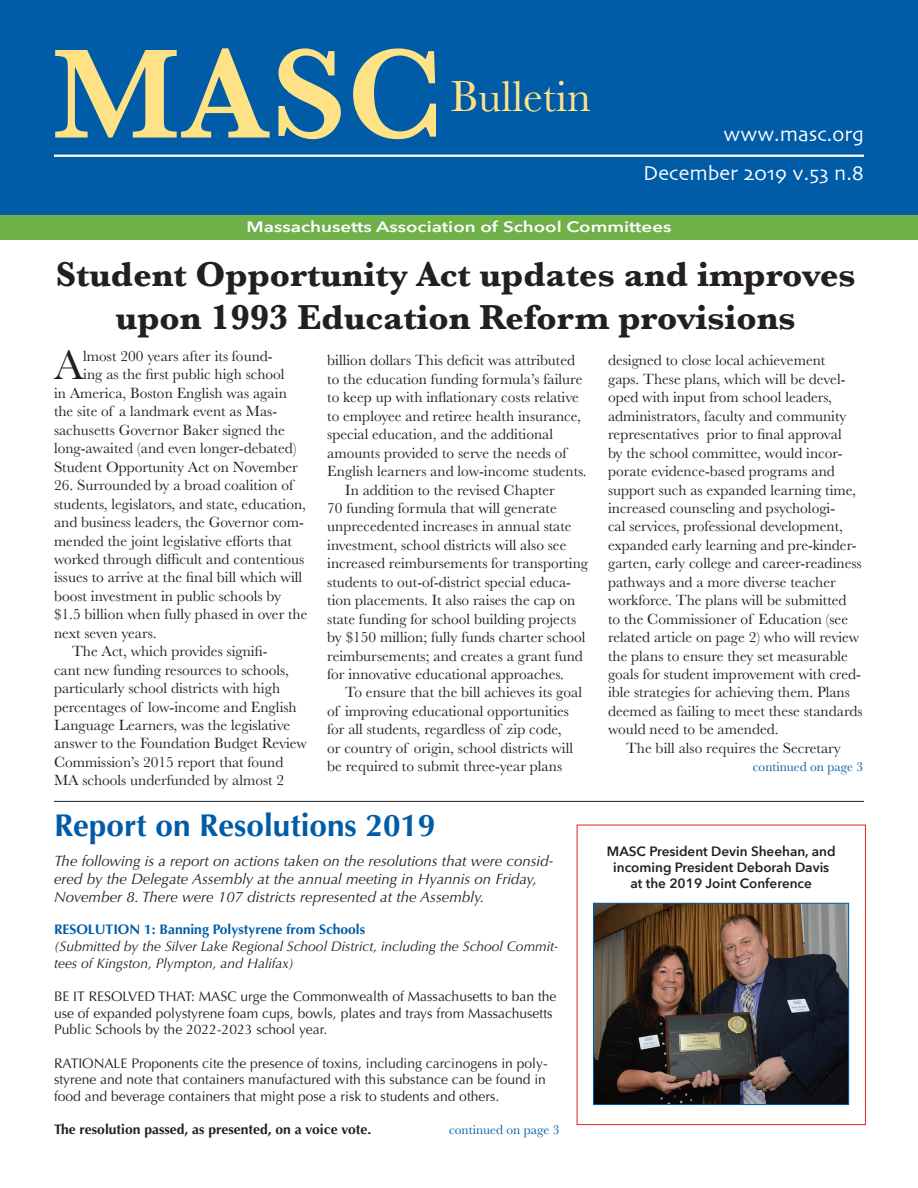
<style>
.page{position:relative;width:918px;height:1188px;background:#fff}
.page>*{position:absolute;margin:0;border:0;box-sizing:border-box;transform-origin:0 0}
.t1{font:600 132.15px "Baskerville";color:#ffe186}
.t2{font:45px "Baskerville";color:#ffe186}
.Paragraph_Style_1{font:43.2px "Baskerville";color:#231f20}
.t3{font:700 36px/43.2px "Baskerville";color:#231f20;text-align:center}
.t4{font:700 31.5px "Optima";color:#005ca7}
.t5{font:21px "Skia";color:#fff}
.Paragraph_Style_1-2{font:15.3px/18.5px "Baskerville";color:#231f20}
.t6{font:italic 15px/18px "Optima";color:#231f20}
.t7{font:600 15px "Avenir Next";color:#fff;scale:1.25 1}
.t8{font:13.8px/16.6px "Optima";color:#231f20}
.t9{font:italic 13.8px/16.6px "Optima";color:#231f20}
.t10{font:700 13.8px "Optima";color:#231f20}
.t11{font:700 13.8px "Optima";color:#005ca7}
.t12{font:600 13.5px/16.2px "Avenir Next";color:#231f20;text-align:center}
.t13{font:13.5px "Baskerville";color:#005ca7}
</style>
<div class="page">
<div style="left:0;top:0;width:918px;height:215px;background:#005ca7"></div>
<hr style="left:54px;top:155px;width:810px;height:2px;background:#fff">
<div style="left:0;top:215px;width:918px;height:25px;background:#6fb048"></div>
<img style="left:595px;top:905px;width:252px;height:198px">
<div style="left:593px;top:903px;width:256px;height:202px;border:1px solid #005ca7"></div>
<hr style="left:54px;top:801px;width:810px;height:1px;background:#231f20">
<div style="left:577px;top:825px;width:289px;height:300px;border:1px solid #e72419"></div>
<p class="t1" style="left:52px;top:2px;width:394px">MASC</p>
<p class="t2" style="left:450px;top:68px;width:142px">Bulletin</p>
<p class="t5" style="left:724px;top:121px;width:142px">www.masc.org</p>
<p class="t5" style="left:643px;top:161px;width:222px">December 2019 v.53 n.8</p>
<p class="t7" style="left:247px;top:214px;width:341px">Massachusetts Association of School Committees</p>
<p class="t3" style="left:56px;top:253px;width:802px">Student Opportunity Act updates and improves upon 1993 Education Reform provisions</p>
<p class="Paragraph_Style_1" style="left:54px;top:338px;width:31px">A</p>
<p class="Paragraph_Style_1-2" style="left:83px;top:347px;width:191px">lmost 200 years after its found-</p>
<p class="Paragraph_Style_1-2" style="left:327px;top:351px;width:261px">billion dollars This deficit was attributed to the education funding formula’s failure to keep up with inflationary costs relative to employee and retiree health insurance, special education, and the additional amounts provided to serve the needs of English learners and low-income students.</p>
<p class="Paragraph_Style_1-2" style="left:327px;top:481px;width:262px;text-indent:18px">In addition to the revised Chapter<br>70 funding formula that will generate unprecedented increases in annual state investment, school districts will also see increased reimbursements for transporting students to out-of-district special educa&shy;tion placements. It also raises the cap on state funding for school building projects by $150 million; fully funds charter school reimbursements; and creates a grant fund for innovative educational approaches.</p>
<p class="Paragraph_Style_1-2" style="left:327px;top:684px;width:256px;text-indent:18px">To ensure that the bill achieves its goal of improving educational opportunities for all students, regardless of zip code,<br>or country of origin, school districts will be required to submit three-year plans</p>
<p class="t4" style="left:54px;top:807px;width:383px">Report on Resolutions 2019</p>
<p class="Paragraph_Style_1-2" style="left:608px;top:351px;width:256px">designed to close local achievement<br>gaps. These plans, which will be devel&shy;oped with input from school leaders, administrators, faculty and community representatives prior to final approval<br>by the school committee, would incor&shy;porate evidence-based programs and support such as expanded learning time, increased counseling and psychologi-<br>cal services, professional development, expanded early learning and pre-kinder&shy;garten, early college and career-readiness pathways and a more diverse teacher workforce. The plans will be submitted to the Commissioner of Education (see related article on page 2) who will review the plans to ensure they set measurable goals for student improvement with cred&shy;ible strategies for achieving them. Plans deemed as failing to meet these standards would need to be amended.</p>
<p class="Paragraph_Style_1-2" style="left:626px;top:739px;width:216px">The bill also requires the Secretary</p>
<p class="Paragraph_Style_1-2" style="left:83px;top:366px;width:203px">ing as the first public high school</p>
<p class="Paragraph_Style_1-2" style="left:54px;top:384px;width:234px">in America, Boston English was again</p>
<p class="Paragraph_Style_1-2" style="left:54px;top:402px;width:225px">the site of a landmark event as Mas-</p>
<p class="Paragraph_Style_1-2" style="left:54px;top:421px;width:232px">sachusetts Governor Baker signed the</p>
<p class="Paragraph_Style_1-2" style="left:54px;top:439px;width:244px">long-awaited (and even longer-debated)</p>
<p class="Paragraph_Style_1-2" style="left:54px;top:458px;width:245px">Student Opportunity Act on November</p>
<p class="Paragraph_Style_1-2" style="left:54px;top:476px;width:255px">26. Surrounded by a broad coalition of students, legislators, and state, education, and business leaders, the Governor com&shy;mended the joint legislative efforts that worked through difficult and contentious issues to arrive at the final bill which will boost investment in public schools by $1.5 billion when fully phased in over the next seven years.</p>
<p class="Paragraph_Style_1-2" style="left:54px;top:642px;width:255px;text-indent:18px">The Act, which provides signifi-<br>cant new funding resources to schools, particularly school districts with high percentages of low-income and English Language Learners, was the legislative answer to the Foundation Budget Review Commission’s 2015 report that found MA schools underfunded by almost 2</p>
<p class="t13" style="left:753px;top:758px;width:112px">continued on page 3</p>
<p class="t12" style="left:607px;top:842px;width:230px">MASC President Devin Sheehan, and incoming President Deborah Davis at the 2019 Joint Conference</p>
<p class="t6" style="left:54px;top:852px;width:501px">The following is a report on actions taken on the resolutions that were consid&shy;ered by the Delegate Assembly at the annual meeting in Hyannis on Friday,<br>November 8. There were 107 districts represented at the Assembly.</p>
<p class="t11" style="left:54px;top:922px;width:313px">RESOLUTION 1: Banning Polystyrene from Schools</p>
<p class="t9" style="left:54px;top:938px;width:506px">(Submitted by the Silver Lake Regional School District, including the School Commit&shy;tees of Kingston, Plympton, and Halifax)</p>
<p class="t8" style="left:54px;top:988px;width:504px">BE IT RESOLVED THAT: MASC urge the Commonwealth of Massachusetts to ban the use of expanded polystyrene foam cups, bowls, plates and trays from Massachusetts<br>Public Schools by the 2022-2023 school year.</p>
<p class="t8" style="left:54px;top:1055px;width:495px;text-align:justify">RATIONALE Proponents cite the presence of toxins, including carcinogens in poly&shy;styrene and note that containers manufactured with this substance can be found in food and beverage containers that might pose a risk to students and others.</p>
<p class="t10" style="left:54px;top:1122px;width:319px">The resolution passed, as presented, on a voice vote.</p>
<p class="t13" style="left:449px;top:1121px;width:112px">continued on page 3</p>
</div>
